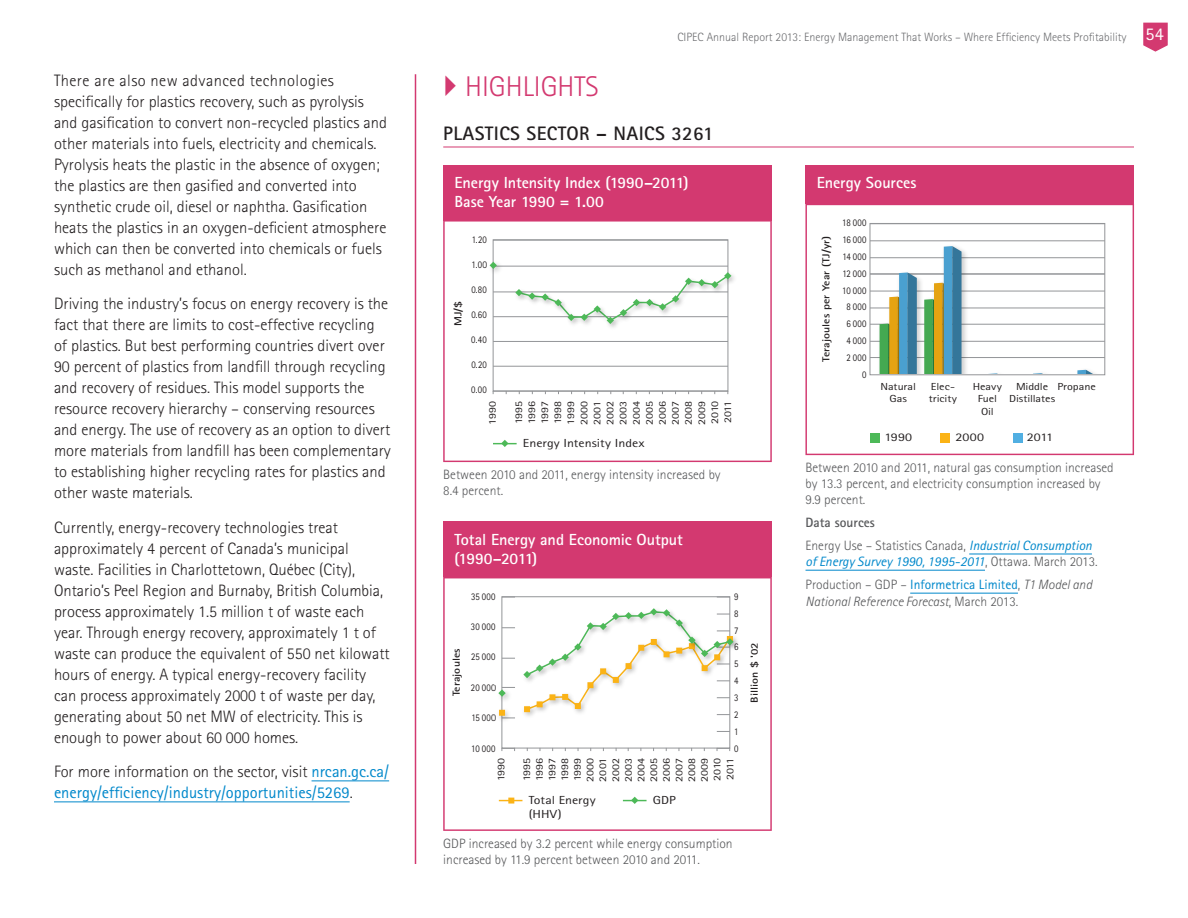
<style>
.page{position:relative;width:1188px;height:918px;background:#fff}
.page>*{position:absolute;margin:0;border:0;box-sizing:border-box;transform-origin:0 0}
.t1{font:300 28.5px "Rotis Sans Serif Std";color:#d33970}
.t2{font:700 19.5px "Rotis Sans Serif Std";letter-spacing:.02em;color:#231f20}
.t3{font:300 16.5px/21px "Rotis Sans Serif Std";color:#231f20}
.t4{font:16.5px/21px "Rotis Sans Serif Std";color:#0088cb}
.t5{font:700 16.05px/19.4px "Rotis Sans Serif Std";letter-spacing:-.005em;color:#fff}
.t6{font:300 13.5px/16.2px "Rotis Sans Serif Std";color:#57585a}
.t7{font:italic 13.5px/16.2px "Rotis Sans Serif Std";color:#0088cb}
.t8{font:italic 300 13.5px/16.2px "Rotis Sans Serif Std";color:#57585a}
.t9{font:700 13.5px "Rotis Sans Serif Std";color:#57585a}
.t10{font:300 12px "Rotis Sans Serif Std";color:#6c6d70}
.t11{font:11.7px/14px "Rotis Sans Serif Std";color:#231f20;scale:1.19 1}
.t12{font:10.2px/13px "Rotis Sans Serif Std";letter-spacing:.005em;color:#231f20;text-align:justify;scale:1.17 1}
.t13{font:10.2px/17px "Rotis Sans Serif Std";letter-spacing:.005em;color:#231f20;text-align:justify;scale:.86 1}
.t14{font:10.2px/12.3px "Rotis Sans Serif Std";letter-spacing:.005em;color:#231f20;text-align:center;scale:1.19 1}
.t15{font:700 10.2px "Rotis Sans Serif Std";letter-spacing:.005em;color:#231f20;scale:1.16 1}
.t16{font:10.2px/16.8px "Rotis Sans Serif Std";letter-spacing:.035em;color:#231f20;text-align:right;scale:.86 1}
.s1{font-weight:300;color:#231f20}
.s2{font-weight:400;font-size:18px;color:#fff}
.s3{font-weight:300;font-style:normal;color:#57585a}
.s4{font-style:normal}
.s5{font-weight:400;font-style:normal;color:#0088cb}
</style>
<div class="page">
<hr style="left:415px;top:74px;width:1px;height:790px;background:#d33970">
<svg style="left:1143px;top:23px;width:25px;height:29px"></svg>
<hr style="left:969px;top:554px;width:123px;height:1px;background:#0088cb">
<hr style="left:806px;top:570px;width:179px;height:1px;background:#0088cb">
<hr style="left:910px;top:593px;width:108px;height:1px;background:#0088cb">
<svg style="left:443px;top:220px;width:329px;height:242px"></svg>
<div style="left:443px;top:165px;width:329px;height:55px;background:#d33970"></div>
<div style="left:493px;top:239px;width:235px;height:153px;border:1px solid #939598"></div>
<svg style="left:493px;top:440px;width:24px;height:7px"></svg>
<hr style="left:493px;top:240px;width:235px;height:1px;background:#939598">
<hr style="left:493px;top:316px;width:235px;height:1px;background:#939598">
<hr style="left:493px;top:292px;width:235px;height:1px;background:#939598">
<hr style="left:493px;top:341px;width:235px;height:1px;background:#939598">
<hr style="left:493px;top:366px;width:235px;height:1px;background:#939598">
<hr style="left:493px;top:391px;width:235px;height:1px;background:#939598">
<hr style="left:493px;top:266px;width:235px;height:1px;background:#939598">
<img style="left:485px;top:258px;width:20px;height:19px">
<svg style="left:490px;top:262px;width:7px;height:7px"></svg>
<img style="left:511px;top:268px;width:229px;height:64px">
<svg style="left:515px;top:272px;width:216px;height:52px"></svg>
<svg style="left:443px;top:577px;width:329px;height:254px"></svg>
<div style="left:443px;top:522px;width:329px;height:55px;background:#d33970"></div>
<div style="left:502px;top:596px;width:228px;height:152px;border:1px solid #939598"></div>
<svg style="left:499px;top:798px;width:23px;height:6px"></svg>
<svg style="left:623px;top:797px;width:24px;height:7px"></svg>
<svg style="left:502px;top:597px;width:13px;height:1px"></svg>
<svg style="left:502px;top:658px;width:13px;height:1px"></svg>
<svg style="left:502px;top:627px;width:13px;height:1px"></svg>
<svg style="left:717px;top:597px;width:13px;height:1px"></svg>
<svg style="left:717px;top:731px;width:13px;height:1px"></svg>
<svg style="left:502px;top:748px;width:13px;height:3px"></svg>
<svg style="left:717px;top:748px;width:13px;height:3px"></svg>
<img style="left:539px;top:687px;width:199px;height:32px">
<img style="left:494px;top:685px;width:20px;height:39px">
<svg style="left:499px;top:710px;width:16px;height:9px"></svg>
<img style="left:571px;top:715px;width:19px;height:2px">
<img style="left:539px;top:715px;width:12px;height:1px">
<img style="left:520px;top:702px;width:19px;height:19px">
<svg style="left:498px;top:687px;width:17px;height:10px"></svg>
<img style="left:519px;top:604px;width:223px;height:83px">
<svg style="left:523px;top:608px;width:211px;height:107px"></svg>
<svg style="left:805px;top:204px;width:329px;height:251px"></svg>
<div style="left:805px;top:165px;width:329px;height:39px;background:#d33970"></div>
<div style="left:870px;top:223px;width:235px;height:152px;border:1px solid #939598"></div>
<hr style="left:443px;top:147px;width:691px;height:1px;background:#d33970">
<hr style="left:312px;top:780px;width:77px;height:1px;background:#0088cb">
<hr style="left:54px;top:801px;width:296px;height:1px;background:#0088cb">
<p class="t3" style="left:54px;top:70px;width:334px">There are also new advanced technologies specifically for plastics recovery, such as pyrolysis and gasification to convert non-recycled plastics and other materials into fuels, electricity and chemicals.<br>Pyrolysis heats the plastic in the absence of oxygen; the plastics are then gasified and converted into synthetic crude oil, diesel or naphtha. Gasification heats the plastics in an oxygen-deficient atmosphere which can then be converted into chemicals or fuels such as methanol and ethanol.</p>
<p class="t3" style="left:54px;top:293px;width:338px">Driving the industry’s focus on energy recovery is the fact that there are limits to cost-effective recycling of plastics. But best performing countries divert over 90 percent of plastics from landfill through recycling and recovery of residues. This model supports the resource recovery hierarchy – conserving resources and energy. The use of recovery as an option to divert more materials from landfill has been complementary to establishing higher recycling rates for plastics and other waste materials.</p>
<p class="t3" style="left:54px;top:517px;width:337px">Currently, energy-recovery technologies treat approximately 4 percent of Canada’s municipal waste. Facilities in Charlottetown, Québec (City), Ontario’s Peel Region and Burnaby, British Columbia, process approximately 1.5 million t of waste each year. Through energy recovery, approximately 1 t of waste can produce the equivalent of 550 net kilowatt hours of energy. A typical energy-recovery facility can process approximately 2000 t of waste per day, generating about 50 net MW of electricity. This is enough to power about 60 000 homes.</p>
<p class="t4" style="left:54px;top:761px;width:337px"><span class="s1">For more information on the sector, visit</span> nrcan.gc.ca/ energy/efficiency/industry/opportunities/5269<span class="s1">.</span></p>
<p class="t10" style="left:677px;top:30px;width:488px">CIPEC Annual Report 2013: Energy Management That Works – Where Efficiency Meets Profitability <span class="s2">54</span></p>
<h3 class="t1" style="left:465px;top:70px;width:135px">HIGHLIGHTS</h3>
<h4 class="t2" style="left:443px;top:121px;width:272px">PLASTICS SECTOR – NAICS 3261</h4>
<p class="t5" style="left:455px;top:172px;width:235px">Energy Intensity Index (1990–2011)<br>Base Year 1990 = 1.00</p>
<p class="t15" style="left:451px;top:326px;width:23px;rotate:-90deg">MJ/$</p>
<p class="t13" style="left:472px;top:231px;width:19px">1.20</p>
<p class="t13" style="left:472px;top:256px;width:19px">1.00</p>
<p class="t13" style="left:471px;top:281px;width:20px">0.80</p>
<p class="t13" style="left:471px;top:306px;width:19px">0.60</p>
<p class="t13" style="left:471px;top:331px;width:20px">0.40</p>
<p class="t13" style="left:471px;top:356px;width:19px">0.20</p>
<p class="t13" style="left:471px;top:381px;width:20px">0.00</p>
<p class="t12" style="left:486px;top:425px;width:22px;rotate:-90deg">1990</p>
<p class="t12" style="left:512px;top:425px;width:22px;rotate:-90deg">1995<br>1996<br>1997<br>1998<br>1999<br>2000<br>2001<br>2002<br>2003<br>2004<br>2005<br>2006<br>2007<br>2008<br>2009<br>2010<br>2011</p>
<p class="t11" style="left:523px;top:436px;width:104px">Energy Intensity Index</p>
<p class="t6" style="left:443px;top:466px;width:279px">Between 2010 and 2011, energy intensity increased by<br>8.4 percent.</p>
<p class="t5" style="left:455px;top:529px;width:230px">Total Energy and Economic Output (1990–2011)</p>
<p class="t13" style="left:734px;top:588px;width:7px">9<br>8<br>7<br>6<br>5<br>4<br>3<br>2<br>1<br>0</p>
<p class="t13" style="left:471px;top:588px;width:30px">35 000</p>
<p class="t13" style="left:471px;top:618px;width:30px">30 000</p>
<p class="t13" style="left:471px;top:648px;width:30px">25 000</p>
<p class="t13" style="left:471px;top:679px;width:30px">20 000</p>
<p class="t13" style="left:471px;top:709px;width:30px">15 000</p>
<p class="t13" style="left:471px;top:740px;width:30px">10 000</p>
<p class="t15" style="left:450px;top:696px;width:43px;rotate:-90deg">Terajoules</p>
<p class="t15" style="left:748px;top:703px;width:54px;rotate:-90deg">Billion $ '02</p>
<p class="t12" style="left:495px;top:781px;width:22px;rotate:-90deg">1990</p>
<p class="t12" style="left:520px;top:782px;width:22px;rotate:-90deg">1995<br>1996<br>1997<br>1998<br>1999<br>2000<br>2001<br>2002<br>2003<br>2004<br>2005<br>2006<br>2007<br>2008<br>2009<br>2010<br>2011</p>
<p class="t11" style="left:529px;top:793px;width:58px">Total Energy (HHV)</p>
<p class="t11" style="left:653px;top:793px;width:21px">GDP</p>
<p class="t6" style="left:443px;top:835px;width:291px">GDP increased by 3.2 percent while energy consumption increased by 11.9 percent between 2010 and 2011.</p>
<p class="t5" style="left:817px;top:172px;width:101px">Energy Sources</p>
<p class="t15" style="left:820px;top:362px;width:110px;rotate:-90deg">Terajoules per Year (TJ/yr)</p>
<p class="t16" style="left:842px;top:214px;width:30px">18 000<br>16 000<br>14 000<br>12 000<br>10 000<br>8 000<br>6 000<br>4 000<br>2 000<br>0</p>
<p class="t14" style="left:880px;top:380px;width:31px">Natural<br>Gas</p>
<p class="t14" style="left:929px;top:380px;width:25px;text-align:left">Elec&shy;tricity</p>
<p class="t14" style="left:973px;top:380px;width:26px">Heavy<br>Fuel<br>Oil</p>
<p class="t14" style="left:1009px;top:380px;width:74px;text-align:left;text-indent:7px">Middle Propane<br>Distillates</p>
<p class="t11" style="left:884px;top:430px;width:25px">1990</p>
<p class="t11" style="left:956px;top:430px;width:26px">2000</p>
<p class="t11" style="left:1027px;top:430px;width:24px">2011</p>
<p class="t6" style="left:806px;top:459px;width:310px">Between 2010 and 2011, natural gas consumption increased by 13.3 percent, and electricity consumption increased by<br>9.9 percent.</p>
<p class="t9" style="left:806px;top:514px;width:71px">Data sources</p>
<p class="t7" style="left:806px;top:538px;width:294px"><span class="s3">Energy Use – Statistics Canada,</span> Industrial Consumption of Energy Survey 1990, 1995-2011<span class="s3">, Ottawa. March 2013.</span></p>
<p class="t8" style="left:806px;top:577px;width:288px"><span class="s4">Production – GDP –</span> <span class="s5">Informetrica Limited</span><span class="s4">,</span> T1 Model and<br>National Reference Forecast<span class="s4">, March 2013.</span></p>
</div>
